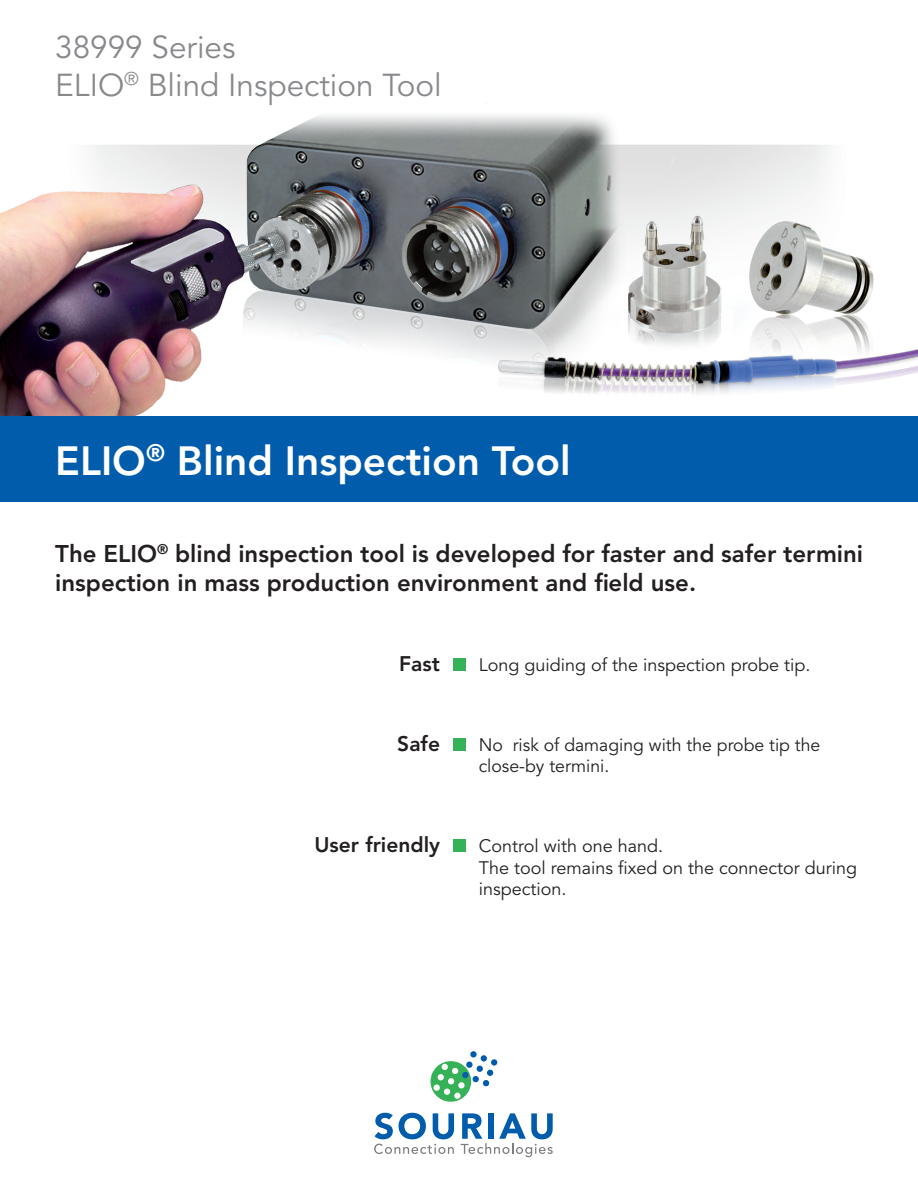
<style>
.page{position:relative;width:918px;height:1188px;background:#fff}
.page>*{position:absolute;margin:0;border:0;box-sizing:border-box;transform-origin:0 0}
.t1{font:800 40.5px "Avenir LT Std";color:#fff}
.t2{font:31.5px/37.8px "Avenir LT Std";color:#87898c}
.t3{font:800 24px/28.8px "Avenir LT Std";color:#231f20}
.t4{font:800 21px "Avenir LT Std";color:#231f20}
.t5{font:18px/21.6px "Avenir LT Std";color:#231f20}
</style>
<div class="page">
<svg style="left:374px;top:1113px;width:80px;height:41px"></svg>
<svg style="left:461px;top:1113px;width:92px;height:44px"></svg>
<svg style="left:430px;top:1051px;width:68px;height:51px"></svg>
<img style="left:0;top:103px;width:918px;height:314px">
<div style="left:0;top:417px;width:918px;height:85px;background:#015dab"></div>
<div style="left:453px;top:658px;width:13px;height:13px;background:#35b257"></div>
<div style="left:453px;top:738px;width:13px;height:13px;background:#35b257"></div>
<div style="left:453px;top:839px;width:13px;height:13px;background:#35b257"></div>
<h2 class="t2" style="left:55px;top:29px;width:388px">38999 Series<br>ELIO<sup>®</sup> Blind Inspection Tool</h2>
<h1 class="t1" style="left:55px;top:436px;width:517px">ELIO<sup>®</sup> Blind Inspection Tool</h1>
<h3 class="t3" style="left:55px;top:540px;width:809px">The ELIO<sup>®</sup> blind inspection tool is developed for faster and safer termini inspection in mass production environment and field use.</h3>
<p class="t4" style="left:399px;top:651px;width:42px">Fast</p>
<p class="t5" style="left:479px;top:654px;width:333px">Long guiding of the inspection probe tip.</p>
<p class="t4" style="left:397px;top:731px;width:44px">Safe</p>
<p class="t5" style="left:479px;top:734px;width:343px">No risk of damaging with the probe tip the close-by termini.</p>
<p class="t4" style="left:314px;top:832px;width:127px">User friendly</p>
<p class="t5" style="left:479px;top:836px;width:380px">Control with one hand.<br>The tool remains fixed on the connector during inspection.</p>
</div>
